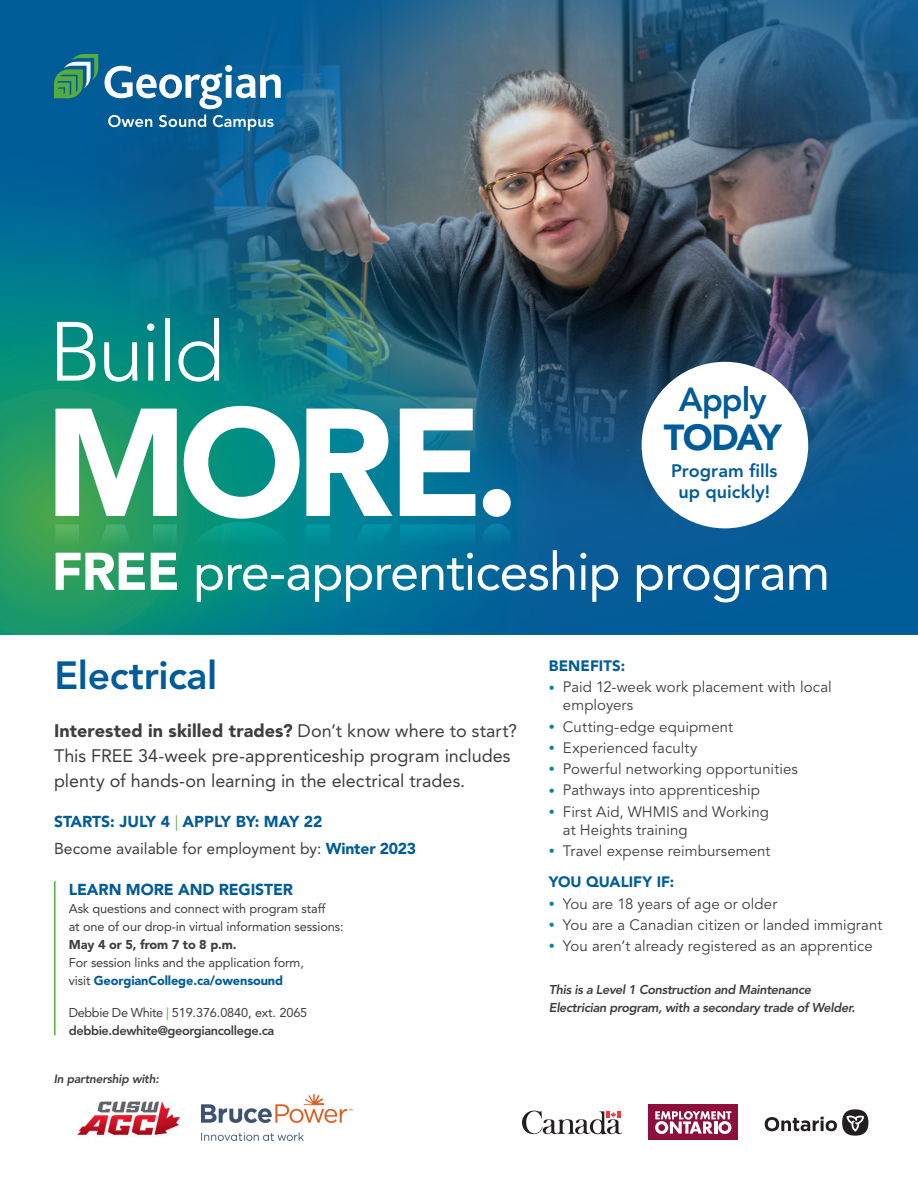
<style>
.page{position:relative;width:918px;height:1188px;background:#fff}
.page>*{position:absolute;margin:0;border:0;box-sizing:border-box;transform-origin:0 0}
.t1{font:300 82.95px "Avenir LT Std";letter-spacing:-.04em;color:#fff}
.t2{font:52.5px "Avenir LT Std";letter-spacing:-.02em;color:#fff}
.t3{font:800 39px "Avenir LT Std";letter-spacing:-.01em;color:#005c98}
.t4{font:900 36px "Avenir LT Std";letter-spacing:-.06em;color:#005c98}
.t5{font:800 33.15px "Avenir LT Std";letter-spacing:-.03em;color:#005c98}
.t6{font:18px/24.8px "Avenir LT Std";color:#3e3e3f}
.t7{font:800 18px/21.5px "Avenir LT Std";letter-spacing:.005em;color:#005c98;text-align:center}
.t8{font:900 15.75px/27px "Avenir LT Std";letter-spacing:-.005em;color:#005c98}
.t9{font:15px/18px "Avenir LT Std";letter-spacing:.005em;color:#3e3e3f}
.t10{font:900 15px "Avenir LT Std";letter-spacing:.005em;color:#005c98}
.t11{font:12.75px/18px "Avenir LT Std";letter-spacing:-.01em;color:#3e3e3f}
.t12{font:italic 800 12.75px/18px "Avenir LT Std";letter-spacing:-.03em;color:#3e3e3f}
.t13{font:900 12.75px "Avenir LT Std";letter-spacing:-.01em;color:#3e3e3f}
.t14{font:italic 800 12px "Avenir LT Std";letter-spacing:-.02em;color:#3e3e3f}
.s1{font-weight:900}
.s2{font-weight:400;color:#58ad40}
.s3{font-weight:400;color:#3e3e3f}
.s4{font-weight:900;color:#005c98}
.s5{color:#58ad40}
.s6{font-weight:800}
.s7{font-size:12px;color:#008599}
</style>
<div class="page">
<img style="left:0;top:0;width:918px;height:634px">
<hr style="left:54px;top:881px;width:2px;height:154px;background:#58ad40">
<img style="left:77px;top:1101px;width:125px;height:40px">
<img style="left:202px;top:1094px;width:150px;height:47px">
<svg style="left:55px;top:522px;width:456px;height:112px;background:#0a8584"></svg>
<svg style="left:55px;top:406px;width:456px;height:113px"></svg>
<div style="left:642px;top:362px;width:166px;height:166px;background:#fff;border-radius:50%"></div>
<div style="left:648px;top:1104px;width:90px;height:36px;background:#8e0e3c"></div>
<svg style="left:655px;top:1111px;width:77px;height:23px"></svg>
<svg style="left:522px;top:1110px;width:100px;height:25px"></svg>
<svg style="left:765px;top:1117px;width:72px;height:14px"></svg>
<div style="left:842px;top:1109px;width:26px;height:27px;background:#231f20;border-radius:50%"></div>
<svg style="left:847px;top:1115px;width:17px;height:17px"></svg>
<h1 class="t1" style="left:49px;top:303px;width:177px">Build</h1>
<h3 class="t5" style="left:679px;top:380px;width:89px">Apply</h3>
<h3 class="t4" style="left:664px;top:415px;width:120px">TODAY</h3>
<p class="t7" style="left:671px;top:460px;width:108px">Program fills up quickly!</p>
<h2 class="t2" style="left:52px;top:541px;width:780px"><span class="s1">FREE</span> pre-apprenticeship program</h2>
<h3 class="t3" style="left:55px;top:653px;width:164px">Electrical</h3>
<p class="t6" style="left:54px;top:719px;width:465px"><span class="s1">Interested in skilled trades?</span> Don’t know where to start?<br>This FREE 34-week pre-apprenticeship program includes plenty of hands-on learning in the electrical trades.</p>
<p class="t8" style="left:54px;top:808px;width:364px">STARTS: JULY 4 <span class="s2">|</span> APPLY BY: MAY 22<br><span class="s3">Become available for employment by:</span> Winter 2023</p>
<p class="t8" style="left:69px;top:876px;width:226px">LEARN MORE AND REGISTER</p>
<p class="t11" style="left:69px;top:900px;width:276px">Ask questions and connect with program staff<br>at one of our drop-in virtual information sessions:</p>
<p class="t13" style="left:69px;top:937px;width:169px">May 4 or 5, from 7 to 8 p.m.</p>
<p class="t11" style="left:69px;top:954px;width:237px">For session links and the application form, visit <span class="s4">GeorgianCollege.ca/owensound</span></p>
<p class="t11" style="left:69px;top:1003px;width:240px">Debbie De White <span class="s5">|</span> 519.376.0840, ext. 2065 <span class="s6">debbie.dewhite@georgiancollege.ca</span></p>
<p class="t14" style="left:54px;top:1072px;width:107px">In partnership with:</p>
<p class="t10" style="left:549px;top:657px;width:78px">BENEFITS:</p>
<p class="t9" style="left:563px;top:679px;width:270px;text-indent:-14px"><span class="s7">•</span> Paid 12-week work placement with local employers</p>
<p class="t9" style="left:549px;top:718px;width:186px"><span class="s7">•</span> Cutting-edge equipment</p>
<p class="t9" style="left:549px;top:739px;width:150px"><span class="s7">•</span> Experienced faculty</p>
<p class="t9" style="left:549px;top:760px;width:250px"><span class="s7">•</span> Powerful networking opportunities</p>
<p class="t9" style="left:549px;top:782px;width:212px"><span class="s7">•</span> Pathways into apprenticeship</p>
<p class="t9" style="left:563px;top:803px;width:208px;text-indent:-14px"><span class="s7">•</span> First Aid, WHMIS and Working at Heights training</p>
<p class="t9" style="left:549px;top:835px;width:223px;line-height:31.5px"><span class="s7">•</span> Travel expense reimbursement<br><span class="s4">YOU QUALIFY IF:</span></p>
<p class="t9" style="left:549px;top:895px;width:230px"><span class="s7">•</span> You are 18 years of age or older</p>
<p class="t9" style="left:549px;top:916px;width:335px"><span class="s7">•</span> You are a Canadian citizen or landed immigrant</p>
<p class="t9" style="left:549px;top:937px;width:325px"><span class="s7">•</span> You aren’t already registered as an apprentice</p>
<p class="t12" style="left:549px;top:980px;width:308px">This is a Level 1 Construction and Maintenance<br>Electrician program, with a secondary trade of Welder.</p>
</div>
